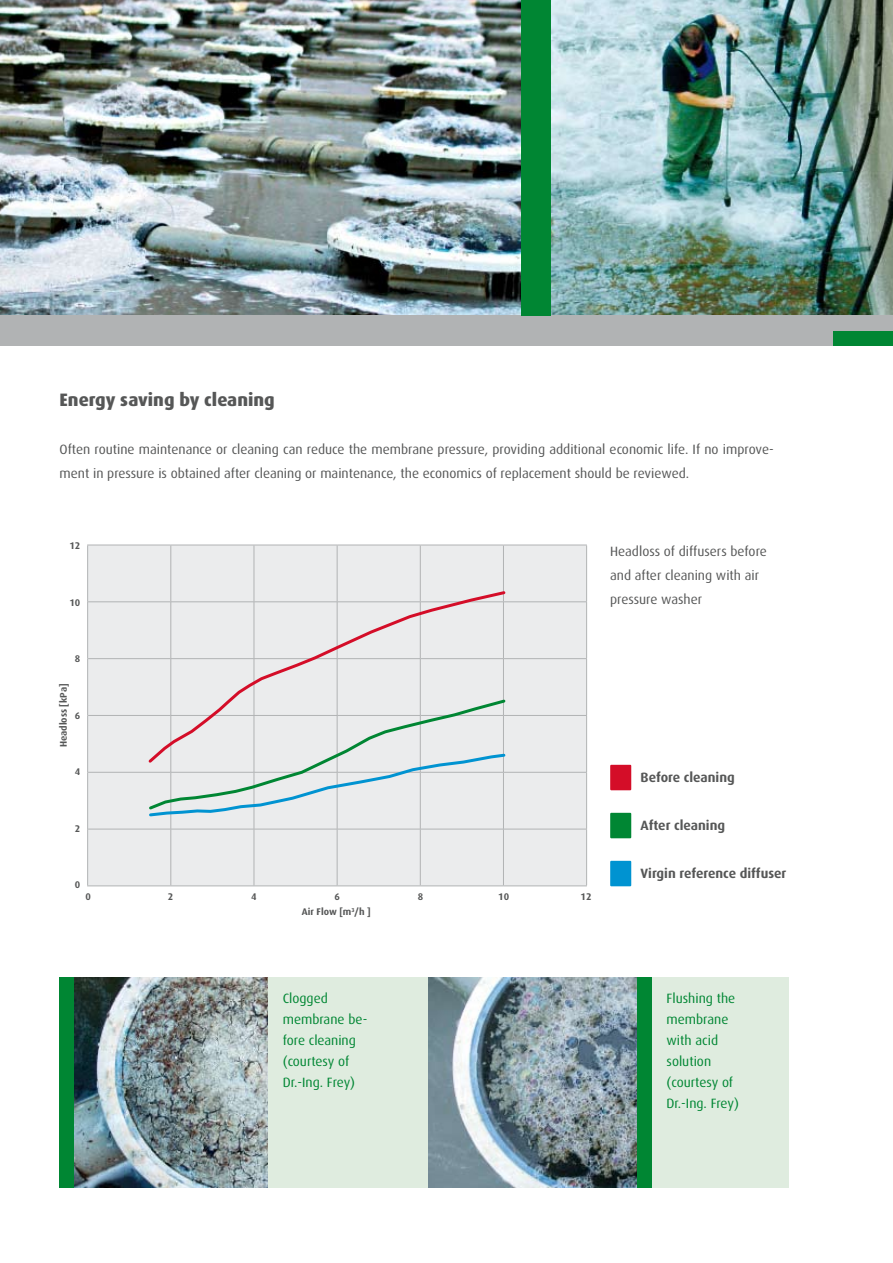
<style>
.page{position:relative;width:893px;height:1263px;background:#fff}
.page>*{position:absolute;margin:0;border:0;box-sizing:border-box;transform-origin:0 0}
.t1{font:800 18px "Dax Pro";color:#565757}
.t2{font:13.5px/24px "Dax Pro";color:#565757}
.t3{font:13.5px/21px "Dax Pro";color:#008633}
.t4{font:700 13.5px "Dax Pro";color:#565757}
.t5{font:700 9.75px "Dax Pro";color:#565757}
</style>
<div class="page">
<img style="left:551px;top:0;width:342px;height:316px">
<img style="left:0;top:0;width:521px;height:316px">
<div style="left:0;top:316px;width:893px;height:30px;background:#b1b3b4"></div>
<div style="left:833px;top:331px;width:60px;height:15px;background:#008633"></div>
<div style="left:521px;top:0;width:30px;height:316px;background:#008633"></div>
<div style="left:268px;top:977px;width:521px;height:211px;background:#dfecdf"></div>
<div style="left:622px;top:977px;width:30px;height:211px;background:#008633"></div>
<div style="left:60px;top:977px;width:14px;height:211px;background:#008633"></div>
<div style="left:88px;top:545px;width:498px;height:340px;background:#ebeced"></div>
<hr style="left:87px;top:544px;width:84px;height:1px;background:#b1b3b4">
<hr style="left:87px;top:545px;width:1px;height:57px;background:#b1b3b4">
<hr style="left:171px;top:544px;width:83px;height:1px;background:#b1b3b4">
<hr style="left:254px;top:544px;width:83px;height:1px;background:#b1b3b4">
<hr style="left:337px;top:544px;width:83px;height:1px;background:#b1b3b4">
<hr style="left:420px;top:544px;width:83px;height:1px;background:#b1b3b4">
<hr style="left:503px;top:544px;width:84px;height:1px;background:#b1b3b4">
<hr style="left:87px;top:602px;width:1px;height:57px;background:#b1b3b4">
<hr style="left:87px;top:659px;width:1px;height:56px;background:#b1b3b4">
<hr style="left:87px;top:715px;width:1px;height:57px;background:#b1b3b4">
<hr style="left:87px;top:772px;width:1px;height:57px;background:#b1b3b4">
<hr style="left:87px;top:829px;width:1px;height:56px;background:#b1b3b4">
<hr style="left:87px;top:885px;width:84px;height:1px;background:#b1b3b4">
<hr style="left:171px;top:885px;width:83px;height:1px;background:#b1b3b4">
<hr style="left:254px;top:885px;width:83px;height:1px;background:#b1b3b4">
<hr style="left:337px;top:885px;width:83px;height:1px;background:#b1b3b4">
<hr style="left:420px;top:885px;width:83px;height:1px;background:#b1b3b4">
<hr style="left:503px;top:885px;width:84px;height:1px;background:#b1b3b4">
<hr style="left:171px;top:545px;width:1px;height:57px;background:#b1b3b4">
<hr style="left:254px;top:545px;width:1px;height:57px;background:#b1b3b4">
<hr style="left:337px;top:545px;width:1px;height:57px;background:#b1b3b4">
<hr style="left:420px;top:545px;width:1px;height:57px;background:#b1b3b4">
<hr style="left:503px;top:545px;width:1px;height:57px;background:#b1b3b4">
<hr style="left:586px;top:545px;width:1px;height:57px;background:#b1b3b4">
<hr style="left:88px;top:601px;width:83px;height:1px;background:#b1b3b4">
<hr style="left:503px;top:601px;width:84px;height:1px;background:#b1b3b4">
<hr style="left:586px;top:602px;width:1px;height:56px;background:#b1b3b4">
<hr style="left:88px;top:658px;width:83px;height:1px;background:#b1b3b4">
<hr style="left:503px;top:658px;width:84px;height:1px;background:#b1b3b4">
<hr style="left:586px;top:659px;width:1px;height:56px;background:#b1b3b4">
<hr style="left:88px;top:715px;width:83px;height:1px;background:#b1b3b4">
<hr style="left:503px;top:715px;width:84px;height:1px;background:#b1b3b4">
<hr style="left:586px;top:716px;width:1px;height:56px;background:#b1b3b4">
<hr style="left:88px;top:772px;width:83px;height:1px;background:#b1b3b4">
<hr style="left:171px;top:772px;width:1px;height:57px;background:#b1b3b4">
<hr style="left:254px;top:772px;width:1px;height:57px;background:#b1b3b4">
<hr style="left:337px;top:772px;width:1px;height:57px;background:#b1b3b4">
<hr style="left:420px;top:772px;width:1px;height:57px;background:#b1b3b4">
<hr style="left:503px;top:772px;width:84px;height:1px;background:#b1b3b4">
<hr style="left:503px;top:772px;width:1px;height:57px;background:#b1b3b4">
<hr style="left:586px;top:772px;width:1px;height:57px;background:#b1b3b4">
<hr style="left:88px;top:829px;width:83px;height:1px;background:#b1b3b4">
<hr style="left:171px;top:829px;width:83px;height:1px;background:#b1b3b4">
<hr style="left:171px;top:829px;width:1px;height:56px;background:#b1b3b4">
<hr style="left:254px;top:829px;width:83px;height:1px;background:#b1b3b4">
<hr style="left:254px;top:829px;width:1px;height:56px;background:#b1b3b4">
<hr style="left:337px;top:829px;width:83px;height:1px;background:#b1b3b4">
<hr style="left:337px;top:829px;width:1px;height:56px;background:#b1b3b4">
<hr style="left:420px;top:829px;width:83px;height:1px;background:#b1b3b4">
<hr style="left:420px;top:829px;width:1px;height:56px;background:#b1b3b4">
<hr style="left:503px;top:829px;width:84px;height:1px;background:#b1b3b4">
<hr style="left:503px;top:829px;width:1px;height:56px;background:#b1b3b4">
<hr style="left:586px;top:829px;width:1px;height:56px;background:#b1b3b4">
<div style="left:610px;top:765px;width:21px;height:25px;background:#d40d28;border:2px solid #d40d28"></div>
<div style="left:610px;top:813px;width:21px;height:25px;background:#008633;border:2px solid #008633"></div>
<div style="left:610px;top:861px;width:21px;height:25px;background:#0093d1;border:2px solid #0093d1"></div>
<svg style="left:146px;top:589px;width:361px;height:176px;background:#e8e5e6"></svg>
<svg style="left:147px;top:697px;width:361px;height:121px;background:#dde4e4"></svg>
<img style="left:428px;top:977px;width:209px;height:211px">
<img style="left:74px;top:977px;width:194px;height:211px">
<h1 class="t1" style="left:60px;top:388px;width:217px">Energy saving by cleaning</h1>
<p class="t2" style="left:60px;top:437px;width:716px">Often routine maintenance or cleaning can reduce the membrane pressure, providing additional economic life. If no improve&shy;ment in pressure is obtained after cleaning or maintenance, the economics of replacement should be reviewed.</p>
<p class="t5" style="left:69px;top:539px;width:12px">12</p>
<p class="t5" style="left:69px;top:596px;width:12px">10</p>
<p class="t5" style="left:75px;top:652px;width:7px">8</p>
<p class="t5" style="left:57px;top:747px;width:65px;rotate:-90deg">Headloss [kPa]</p>
<p class="t5" style="left:75px;top:709px;width:7px">6</p>
<p class="t5" style="left:75px;top:766px;width:7px">4</p>
<p class="t5" style="left:75px;top:822px;width:7px">2</p>
<p class="t5" style="left:75px;top:879px;width:7px">0</p>
<p class="t5" style="left:85px;top:890px;width:7px">0</p>
<p class="t5" style="left:168px;top:890px;width:7px">2</p>
<p class="t5" style="left:251px;top:890px;width:7px">4</p>
<p class="t5" style="left:334px;top:890px;width:7px">6</p>
<p class="t5" style="left:418px;top:890px;width:7px">8</p>
<p class="t5" style="left:498px;top:890px;width:12px">10</p>
<p class="t5" style="left:581px;top:890px;width:12px">12</p>
<p class="t5" style="left:302px;top:905px;width:70px">Air Flow [m<sup>3</sup>/h ]</p>
<p class="t2" style="left:610px;top:539px;width:158px">Headloss of diffusers before and after cleaning with air pressure washer</p>
<p class="t4" style="left:641px;top:769px;width:96px">Before cleaning</p>
<p class="t4" style="left:641px;top:817px;width:86px">After cleaning</p>
<p class="t4" style="left:641px;top:865px;width:147px">Virgin reference diffuser</p>
<p class="t3" style="left:283px;top:987px;width:86px">Clogged membrane be&shy;fore cleaning (courtesy of<br>Dr.-Ing. Frey)</p>
<p class="t3" style="left:666px;top:987px;width:74px">Flushing the membrane with acid solution (courtesy of<br>Dr.-Ing. Frey)</p>
</div>
